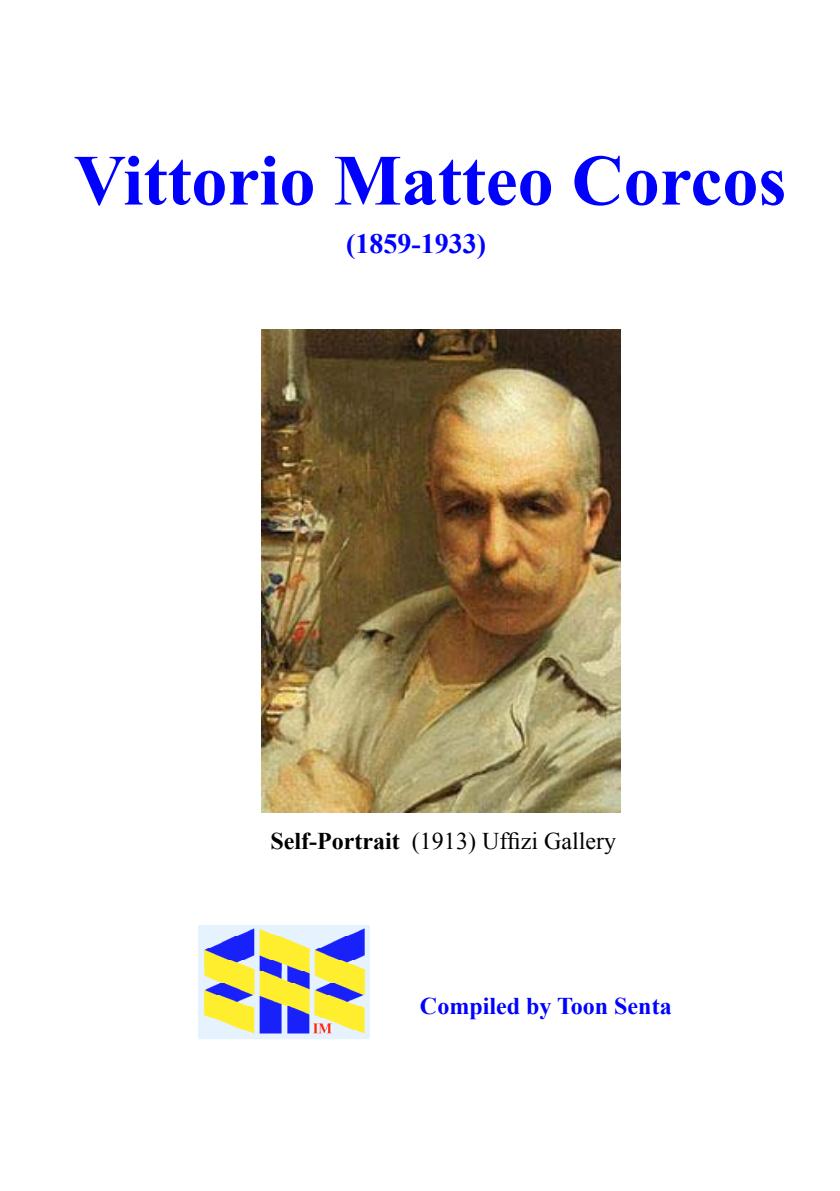
<style>
.page{position:relative;width:840px;height:1191px;background:#fff}
.page>*{position:absolute;margin:0;border:0;box-sizing:border-box;transform-origin:0 0}
.t1{font:700 72px "Times New Roman";color:#00f}
.t2{font:700 28px "Times New Roman";color:#00f}
.t3{font:24px "Times New Roman";color:#000}
.t4{font:700 24px "Times New Roman";color:#00f}
.s1{font-weight:700}
</style>
<div class="page">
<img style="left:198px;top:925px;width:171px;height:114px">
<img style="left:261px;top:330px;width:359px;height:482px">
<h1 class="t1" style="left:74px;top:131px;width:713px">Vittorio Matteo Corcos</h1>
<p class="t2" style="left:346px;top:224px;width:141px">(1859-1933)</p>
<p class="t3" style="left:270px;top:825px;width:347px"><span class="s1">Self-Portrait</span> (1913) Uffizi Gallery</p>
<p class="t4" style="left:420px;top:989px;width:253px">Compiled by Toon Senta</p>
</div>
